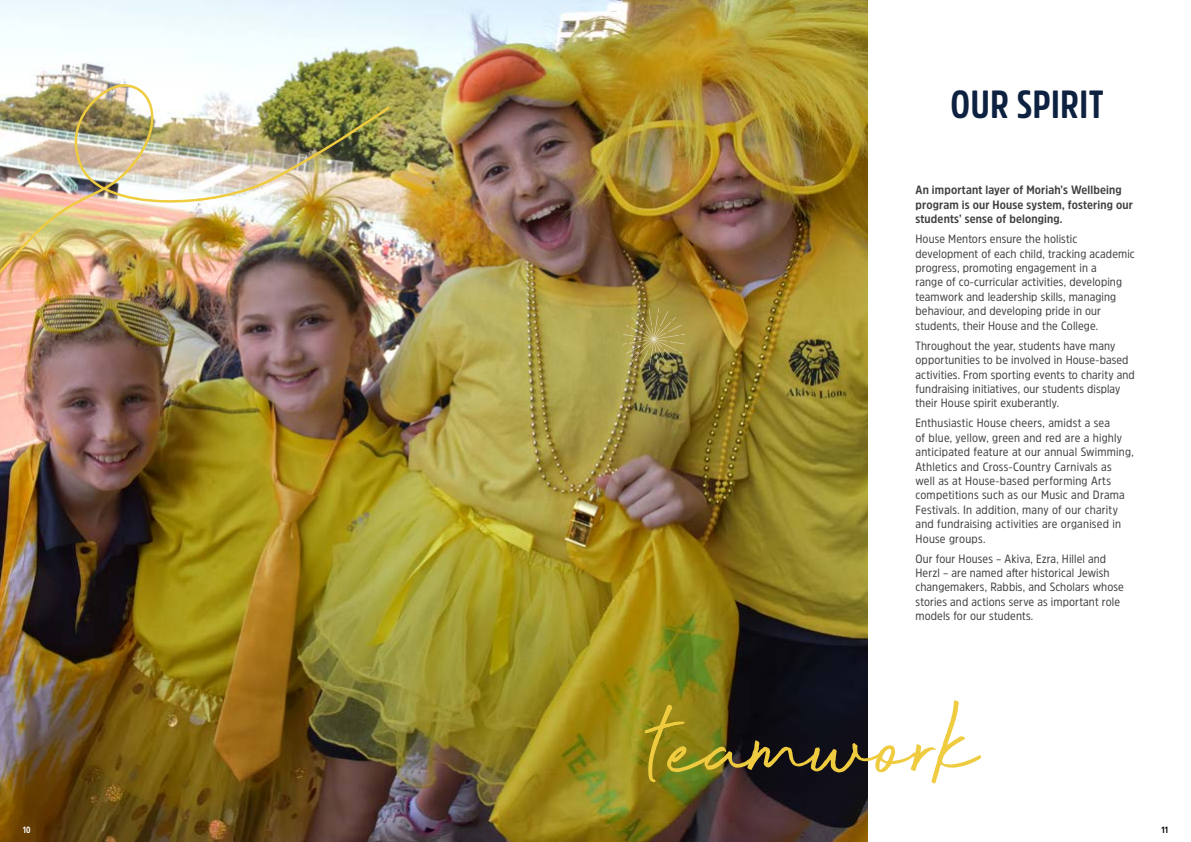
<style>
.page{position:relative;width:1191px;height:842px;background:#fff}
.page>*{position:absolute;margin:0;border:0;box-sizing:border-box;transform-origin:0 0}
.t1{font:131px "Beyond Infinity";color:#efcb3f}
.t2{font:700 39px "Amsi Pro Cond";letter-spacing:.01em;color:#0d2140}
.t3{font:12px/14.4px "Amsi Pro Narw";letter-spacing:.01em;color:#414042}
.t4{font:700 12px/14.4px "Amsi Pro Narw";letter-spacing:.01em;color:#414042}
.t5{font:700 9px "Amsi Pro Cond";color:#fff}
.t6{font:700 9px "Amsi Pro Cond";color:#000}
</style>
<div class="page">
<img style="left:0;top:0;width:867px;height:842px">
<img style="left:623px;top:308px;width:62px;height:62px">
<img style="left:0;top:84px;width:391px;height:207px">
<h2 class="t2" style="left:950px;top:78px;width:155px">OUR SPIRIT</h2>
<p class="t4" style="left:915px;top:183px;width:219px">An important layer of Moriah’s Wellbeing program is our House system, fostering our students’ sense of belonging.</p>
<p class="t3" style="left:915px;top:231px;width:221px">House Mentors ensure the holistic development of each child, tracking academic progress, promoting engagement in a<br>range of co-curricular activities, developing teamwork and leadership skills, managing behaviour, and developing pride in our students, their House and the College.</p>
<p class="t3" style="left:915px;top:338px;width:221px">Throughout the year, students have many opportunities to be involved in House-based activities. From sporting events to charity and fundraising initiatives, our students display their House spirit exuberantly.</p>
<p class="t3" style="left:915px;top:416px;width:220px">Enthusiastic House cheers, amidst a sea<br>of blue, yellow, green and red are a highly anticipated feature at our annual Swimming, Athletics and Cross-Country Carnivals as well as at House-based performing Arts competitions such as our Music and Drama Festivals. In addition, many of our charity and fundraising activities are organised in House groups.</p>
<p class="t3" style="left:915px;top:551px;width:210px">Our four Houses – Akiva, Ezra, Hillel and Herzl – are named after historical Jewish changemakers, Rabbis, and Scholars whose stories and actions serve as important role models for our students.</p>
<h1 class="t1" style="left:648px;top:680px;width:332px">teamwork</h1>
<p class="t5" style="left:23px;top:824px;width:9px">10</p>
<p class="t6" style="left:1161px;top:824px;width:8px">11</p>
</div>
